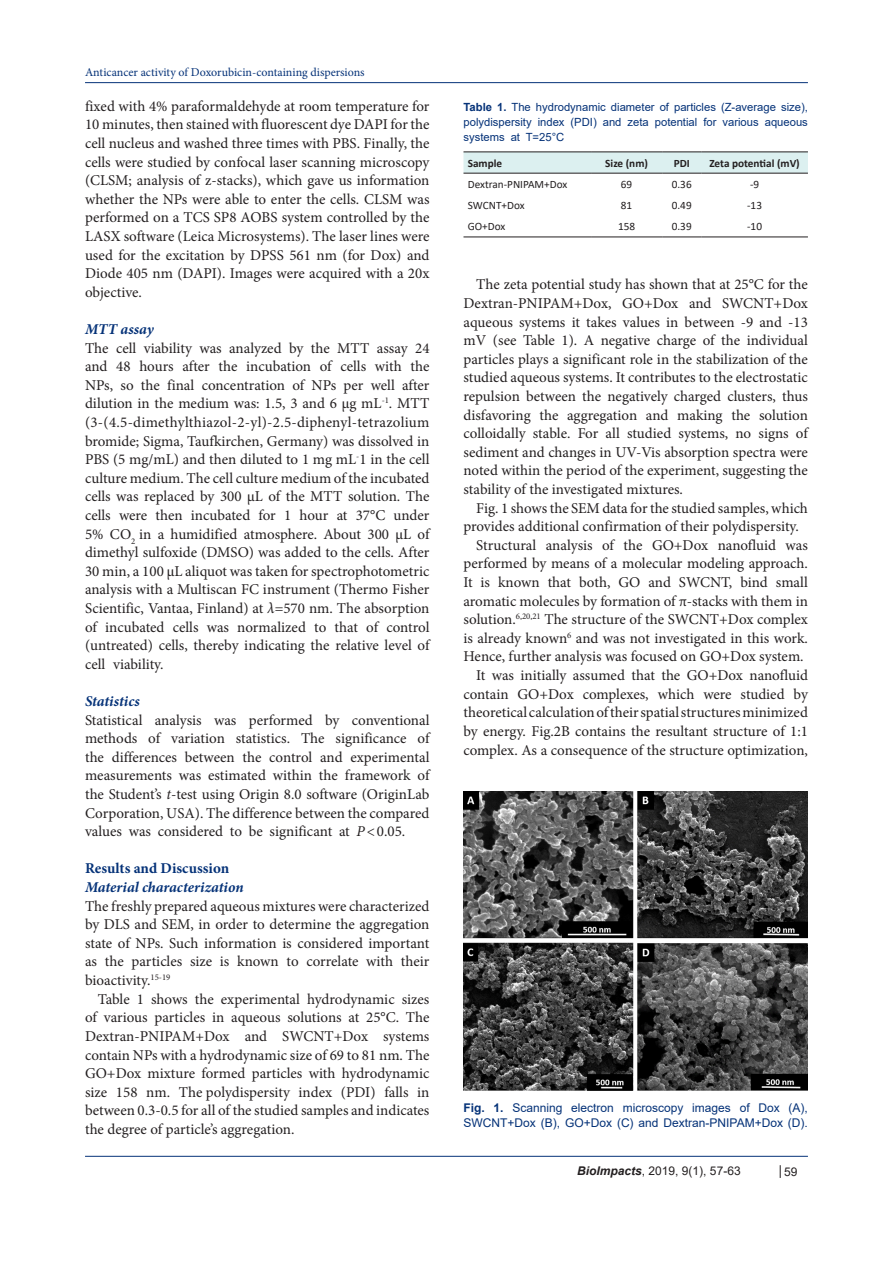
<style>
.page{position:relative;width:893px;height:1263px;background:#fff}
.page>*{position:absolute;margin:0;border:0;box-sizing:border-box;transform-origin:0 0}
.Body_Text{font:15px/18.6px "Minion Pro";color:#231f20;text-align:justify}
.t1{font:italic 700 15px "Minion Pro";color:#053278}
.t2{font:700 15px "Minion Pro";color:#053278}
.Body_Text-2{font:12px/15px "Arial";color:#053278}
.t3{font:12px "Minion Pro";color:#053278}
.t4{font:12px "Arial";color:#231f20}
.t5{font:11.25px/15px "Arial";color:#053278;text-align:justify}
.Body_Text-3{font:11.25px "Calibri";color:#231f20}
.Body_Text-4{font:700 11.25px "Calibri";color:#231f20}
.s1{font-style:italic}
.s2{font-weight:700}
.s3{font-weight:700;font-style:italic}
</style>
<div class="page">
<hr style="left:85px;top:82px;width:723px;height:1px;background:#053278">
<hr style="left:85px;top:1156px;width:723px;height:1px;background:#053278">
<svg style="left:780px;top:1165px;width:1px;height:13px"></svg>
<svg style="left:463px;top:152px;width:345px;height:21px;background:#d5e8e8"></svg>
<hr style="left:463px;top:151px;width:128px;height:1px;background:#231f20">
<hr style="left:591px;top:151px;width:71px;height:1px;background:#231f20">
<hr style="left:662px;top:151px;width:39px;height:1px;background:#231f20">
<hr style="left:701px;top:151px;width:107px;height:1px;background:#231f20">
<hr style="left:463px;top:173px;width:128px;height:1px;background:#231f20">
<hr style="left:591px;top:173px;width:71px;height:1px;background:#231f20">
<hr style="left:662px;top:173px;width:39px;height:1px;background:#231f20">
<hr style="left:701px;top:173px;width:107px;height:1px;background:#231f20">
<hr style="left:463px;top:237px;width:128px;height:1px;background:#231f20">
<hr style="left:591px;top:237px;width:71px;height:1px;background:#231f20">
<hr style="left:662px;top:237px;width:39px;height:1px;background:#231f20">
<hr style="left:701px;top:237px;width:107px;height:1px;background:#231f20">
<img style="left:463px;top:792px;width:345px;height:298px">
<p class="t3" style="left:85px;top:64px;width:281px">Anticancer activity of Doxorubicin-containing dispersions</p>
<p class="Body_Text" style="left:85px;top:97px;width:346px">fixed with 4% paraformaldehyde at room temperature for 10 minutes, then stained with fluorescent dye DAPI for the cell nucleus and washed three times with PBS. Finally, the cells were studied by confocal laser scanning microscopy (CLSM; analysis of z-stacks), which gave us information whether the NPs were able to enter the cells. CLSM was performed on a TCS SP8 AOBS system controlled by the LASX software (Leica Microsystems). The laser lines were used for the excitation by DPSS 561 nm (for Dox) and Diode 405 nm (DAPI). Images were acquired with a 20x objective.</p>
<p class="t1" style="left:85px;top:318px;width:70px">MTT assay</p>
<p class="Body_Text" style="left:85px;top:339px;width:346px">The cell viability was analyzed by the MTT assay 24 and 48 hours after the incubation of cells with the NPs, so the final concentration of NPs per well after dilution in the medium was: 1.5, 3 and 6 µg mL<sup>-1</sup>. MTT (3-(4.5-dimethylthiazol-2-yl)-2.5-diphenyl-tetrazolium bromide; Sigma, Taufkirchen, Germany) was dissolved in PBS (5 mg/mL) and then diluted to 1 mg mL<sup>-</sup>1 in the cell culture medium. The cell culture medium of the incubated cells was replaced by 300 μL of the MTT solution. The cells were then incubated for 1 hour at 37°C under 5% CO<sub>2</sub> in a humidified atmosphere. About 300 μL of dimethyl sulfoxide (DMSO) was added to the cells. After 30 min, a 100 μL aliquot was taken for spectrophotometric analysis with a Multiscan FC instrument (Thermo Fisher Scientific, Vantaa, Finland) at <span class="s1">λ</span>=570 nm. The absorption of incubated cells was normalized to that of control (untreated) cells, thereby indicating the relative level of cell viability.</p>
<p class="t1" style="left:85px;top:690px;width:56px">Statistics</p>
<p class="Body_Text" style="left:85px;top:711px;width:346px">Statistical analysis was performed by conventional methods of variation statistics. The significance of the differences between the control and experimental measurements was estimated within the framework of the Student’s <span class="s1">t</span>-test using Origin 8.0 software (OriginLab Corporation, USA). The difference between the compared values was considered to be significant at <span class="s1">P</span>&lt;0.05.</p>
<p class="t2" style="left:85px;top:858px;width:146px">Results and Discussion</p>
<p class="t1" style="left:85px;top:876px;width:160px">Material characterization</p>
<p class="Body_Text" style="left:85px;top:897px;width:346px">The freshly prepared aqueous mixtures were characterized by DLS and SEM, in order to determine the aggregation state of NPs. Such information is considered important as the particles size is known to correlate with their bioactivity.<sup>15-19</sup></p>
<p class="Body_Text" style="left:85px;top:990px;width:346px;text-indent:13px">Table 1 shows the experimental hydrodynamic sizes of various particles in aqueous solutions at 25°C. The Dextran-PNIPAM+Dox and SWCNT+Dox systems contain NPs with a hydrodynamic size of 69 to 81 nm. The GO+Dox mixture formed particles with hydrodynamic size 158 nm. The polydispersity index (PDI) falls in between 0.3-0.5 for all of the studied samples and indicates the degree of particle’s aggregation.</p>
<p class="t5" style="left:463px;top:100px;width:346px"><span class="s2">Table 1.</span> The hydrodynamic diameter of particles (Z-average size), polydispersity index (PDI) and zeta potential for various aqueous systems at T=25°C</p>
<p class="Body_Text-4" style="left:468px;top:155px;width:36px">Sample</p>
<p class="Body_Text-4" style="left:605px;top:155px;width:44px">Size (nm)</p>
<p class="Body_Text-4" style="left:674px;top:155px;width:18px">PDI</p>
<p class="Body_Text-4" style="left:709px;top:155px;width:92px">Zeta potential (mV)</p>
<p class="Body_Text-3" style="left:468px;top:177px;width:101px">Dextran-PNIPAM+Dox</p>
<p class="Body_Text-3" style="left:621px;top:177px;width:13px">69</p>
<p class="Body_Text-3" style="left:672px;top:177px;width:21px">0.36</p>
<p class="Body_Text-3" style="left:750px;top:177px;width:11px">-9</p>
<p class="Body_Text-3" style="left:468px;top:198px;width:58px">SWCNT+Dox</p>
<p class="Body_Text-3" style="left:621px;top:198px;width:13px">81</p>
<p class="Body_Text-3" style="left:672px;top:198px;width:21px">0.49</p>
<p class="Body_Text-3" style="left:747px;top:198px;width:16px">-13</p>
<p class="Body_Text-3" style="left:468px;top:219px;width:39px">GO+Dox</p>
<p class="Body_Text-3" style="left:618px;top:219px;width:19px">158</p>
<p class="Body_Text-3" style="left:672px;top:219px;width:21px">0.39</p>
<p class="Body_Text-3" style="left:747px;top:219px;width:16px">-10</p>
<p class="Body_Text" style="left:463px;top:275px;width:346px;text-indent:13px">The zeta potential study has shown that at 25°C for the Dextran-PNIPAM+Dox, GO+Dox and SWCNT+Dox aqueous systems it takes values in between -9 and -13 mV (see Table 1). A negative charge of the individual particles plays a significant role in the stabilization of the studied aqueous systems. It contributes to the electrostatic repulsion between the negatively charged clusters, thus disfavoring the aggregation and making the solution colloidally stable. For all studied systems, no signs of sediment and changes in UV-Vis absorption spectra were noted within the period of the experiment, suggesting the stability of the investigated mixtures.</p>
<p class="Body_Text" style="left:463px;top:499px;width:346px;text-indent:13px">Fig. 1 shows the SEM data for the studied samples, which provides additional confirmation of their polydispersity.</p>
<p class="Body_Text" style="left:463px;top:536px;width:346px;text-indent:13px">Structural analysis of the GO+Dox nanofluid was performed by means of a molecular modeling approach.<br>It is known that both, GO and SWCNT, bind small aromatic molecules by formation of π-stacks with them in solution.<sup>6,20,21</sup> The structure of the SWCNT+Dox complex is already known<sup>6</sup> and was not investigated in this work.<br>Hence, further analysis was focused on GO+Dox system.</p>
<p class="Body_Text" style="left:463px;top:666px;width:346px;text-indent:13px">It was initially assumed that the GO+Dox nanofluid contain GO+Dox complexes, which were studied by theoretical calculation of their spatial structures minimized by energy. Fig.2B contains the resultant structure of 1:1 complex. As a consequence of the structure optimization,</p>
<p class="Body_Text-2" style="left:463px;top:1100px;width:346px"><span class="s2">Fig. 1.</span> Scanning electron microscopy images of Dox (A),<br>SWCNT+Dox (B), GO+Dox (C) and Dextran-PNIPAM+Dox (D).</p>
<p class="t4" style="left:577px;top:1163px;width:165px"><span class="s3">BioImpacts</span>, 2019, 9(1), 57-63</p>
<p class="t4" style="left:784px;top:1164px;width:15px">59</p>
</div>
